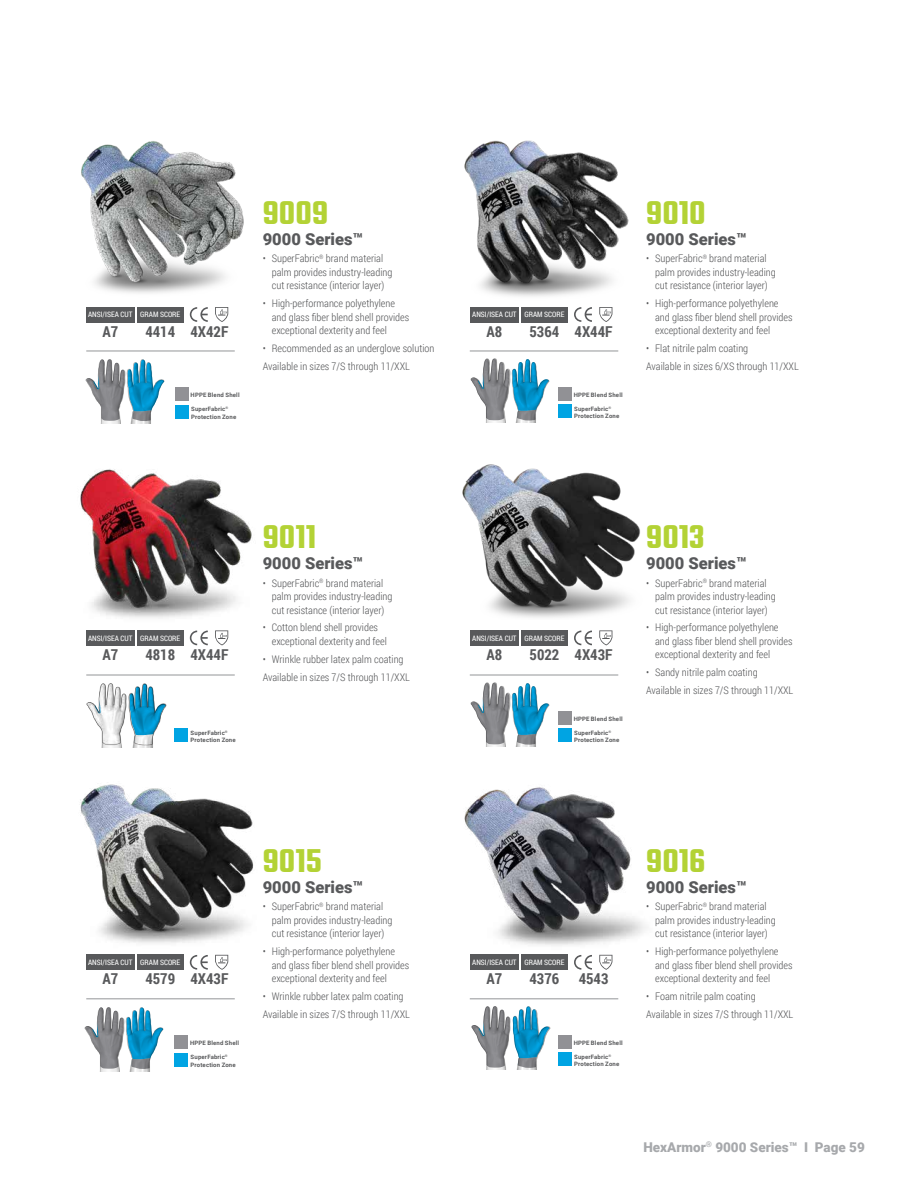
<style>
.page{position:relative;width:918px;height:1188px;background:#fff}
.page>*{position:absolute;margin:0;border:0;box-sizing:border-box;transform-origin:0 0}
.t1{font:600 36px "Teko";color:#b3d235}
.t2{font:900 16.5px "Roboto";color:#58595b}
.t3{font:700 15px "Roboto Condensed";color:#58595b}
.t4{font:900 13.5px "Roboto";color:#a7a9ac}
.t5{font:300 10.5px/13.5px "Roboto Condensed";color:#58595b}
.t6{font:7.5px "Roboto Condensed";color:#fff}
.t7{font:700 6px/7.5px "Roboto";letter-spacing:.025em;color:#58595b}
</style>
<div class="page">
<img style="left:86px;top:683px;width:40px;height:63px">
<img style="left:126px;top:683px;width:41px;height:63px">
<svg style="left:130px;top:684px;width:36px;height:60px"></svg>
<svg style="left:95px;top:700px;width:6px;height:14px"></svg>
<img style="left:85px;top:379px;width:36px;height:44px">
<img style="left:130px;top:380px;width:35px;height:43px">
<svg style="left:86px;top:359px;width:78px;height:62px"></svg>
<div style="left:175px;top:405px;width:13px;height:14px;background:#00a4e3"></div>
<div style="left:175px;top:387px;width:13px;height:14px;background:#919195"></div>
<img style="left:84px;top:1027px;width:36px;height:44px">
<img style="left:129px;top:1028px;width:35px;height:43px">
<svg style="left:85px;top:1007px;width:78px;height:62px"></svg>
<div style="left:174px;top:1053px;width:14px;height:13px;background:#00a4e3"></div>
<div style="left:174px;top:1035px;width:14px;height:14px;background:#919195"></div>
<img style="left:470px;top:358px;width:36px;height:65px">
<img style="left:515px;top:380px;width:35px;height:43px">
<svg style="left:471px;top:359px;width:78px;height:62px"></svg>
<div style="left:558px;top:404px;width:13px;height:14px;background:#00a4e3"></div>
<div style="left:558px;top:387px;width:13px;height:13px;background:#919195"></div>
<img style="left:486px;top:1068px;width:20px;height:2px">
<img style="left:516px;top:1026px;width:34px;height:44px">
<svg style="left:471px;top:1006px;width:78px;height:62px"></svg>
<div style="left:558px;top:1052px;width:13px;height:14px;background:#00a4e3"></div>
<div style="left:558px;top:1035px;width:13px;height:13px;background:#919195"></div>
<img style="left:470px;top:682px;width:36px;height:65px">
<img style="left:515px;top:704px;width:35px;height:43px">
<svg style="left:471px;top:683px;width:78px;height:62px"></svg>
<div style="left:558px;top:728px;width:13px;height:14px;background:#00a4e3"></div>
<div style="left:558px;top:711px;width:13px;height:14px;background:#919195"></div>
<div style="left:174px;top:728px;width:14px;height:14px;background:#00a4e3"></div>
<img style="left:81px;top:141px;width:163px;height:152px">
<img style="left:80px;top:469px;width:172px;height:149px">
<img style="left:464px;top:140px;width:165px;height:157px">
<img style="left:462px;top:464px;width:178px;height:154px">
<img style="left:80px;top:784px;width:174px;height:175px">
<img style="left:464px;top:787px;width:183px;height:176px">
<svg style="left:190px;top:307px;width:18px;height:15px"></svg>
<svg style="left:215px;top:307px;width:13px;height:15px"></svg>
<div style="left:86px;top:307px;width:49px;height:15px;background:#58595b"></div>
<div style="left:137px;top:307px;width:47px;height:15px;background:#58595b"></div>
<svg style="left:574px;top:307px;width:18px;height:15px"></svg>
<svg style="left:599px;top:307px;width:13px;height:15px"></svg>
<div style="left:470px;top:307px;width:49px;height:15px;background:#58595b"></div>
<div style="left:521px;top:307px;width:47px;height:15px;background:#58595b"></div>
<svg style="left:190px;top:631px;width:18px;height:14px"></svg>
<svg style="left:215px;top:630px;width:13px;height:15px"></svg>
<div style="left:86px;top:630px;width:49px;height:15px;background:#58595b"></div>
<div style="left:137px;top:630px;width:47px;height:15px;background:#58595b"></div>
<svg style="left:574px;top:631px;width:18px;height:14px"></svg>
<svg style="left:599px;top:630px;width:13px;height:15px"></svg>
<div style="left:470px;top:630px;width:49px;height:15px;background:#58595b"></div>
<div style="left:521px;top:630px;width:47px;height:15px;background:#58595b"></div>
<svg style="left:190px;top:955px;width:18px;height:15px"></svg>
<svg style="left:215px;top:955px;width:13px;height:15px"></svg>
<div style="left:86px;top:955px;width:49px;height:15px;background:#58595b"></div>
<div style="left:137px;top:955px;width:47px;height:15px;background:#58595b"></div>
<svg style="left:574px;top:955px;width:18px;height:15px"></svg>
<svg style="left:599px;top:955px;width:13px;height:15px"></svg>
<div style="left:470px;top:955px;width:49px;height:15px;background:#58595b"></div>
<div style="left:521px;top:955px;width:47px;height:15px;background:#58595b"></div>
<hr style="left:470px;top:351px;width:148px;height:1px;background:#939598">
<hr style="left:470px;top:675px;width:148px;height:1px;background:#939598">
<hr style="left:470px;top:999px;width:148px;height:1px;background:#939598">
<hr style="left:86px;top:675px;width:149px;height:1px;background:#939598">
<hr style="left:86px;top:999px;width:149px;height:1px;background:#939598">
<hr style="left:86px;top:351px;width:149px;height:1px;background:#939598">
<h1 class="t1" style="left:263px;top:190px;width:67px">9009</h1>
<h2 class="t2" style="left:263px;top:227px;width:102px">9000 Series™</h2>
<p class="t5" style="left:272px;top:252px;width:122px;text-indent:-9px">• SuperFabric<sup>®</sup> brand material palm provides industry-leading cut resistance (interior layer)</p>
<p class="t5" style="left:272px;top:296px;width:139px;text-indent:-9px">• High-performance polyethylene and glass fiber blend shell provides exceptional dexterity and feel</p>
<p class="t5" style="left:263px;top:339px;width:173px;line-height:17.9px">• Recommended as an underglove solution<br>Available in sizes 7/S through 11/XXL</p>
<p class="t6" style="left:88px;top:309px;width:94px">ANSI/ISEA CUT GRAM SCORE</p>
<h3 class="t3" style="left:102px;top:321px;width:17px">A7</h3>
<h3 class="t3" style="left:145px;top:321px;width:31px">4414</h3>
<h3 class="t3" style="left:575px;top:321px;width:40px">4X44F</h3>
<p class="t6" style="left:472px;top:309px;width:94px">ANSI/ISEA CUT GRAM SCORE</p>
<h3 class="t3" style="left:487px;top:321px;width:17px">A8</h3>
<h3 class="t3" style="left:530px;top:321px;width:31px">5364</h3>
<h3 class="t3" style="left:190px;top:321px;width:40px">4X42F</h3>
<p class="t7" style="left:191px;top:391px;width:50px">HPPE Blend Shell</p>
<p class="t7" style="left:191px;top:405px;width:47px">SuperFabric<sup>®<br></sup>Protection Zone</p>
<p class="t7" style="left:574px;top:391px;width:50px">HPPE Blend Shell</p>
<p class="t7" style="left:574px;top:405px;width:47px">SuperFabric<sup>®<br></sup>Protection Zone</p>
<h1 class="t1" style="left:646px;top:190px;width:61px">9010</h1>
<h2 class="t2" style="left:646px;top:227px;width:102px">9000 Series™</h2>
<p class="t5" style="left:655px;top:252px;width:122px;text-indent:-9px">• SuperFabric<sup>®</sup> brand material palm provides industry-leading cut resistance (interior layer)</p>
<p class="t5" style="left:655px;top:296px;width:139px;text-indent:-9px">• High-performance polyethylene and glass fiber blend shell provides exceptional dexterity and feel</p>
<p class="t5" style="left:646px;top:339px;width:154px;line-height:17.9px">• Flat nitrile palm coating<br>Available in sizes 6/XS through 11/XXL</p>
<h1 class="t1" style="left:263px;top:515px;width:55px">9011</h1>
<h2 class="t2" style="left:263px;top:551px;width:102px">9000 Series™</h2>
<p class="t5" style="left:272px;top:576px;width:122px;text-indent:-9px">• SuperFabric<sup>®</sup> brand material palm provides industry-leading cut resistance (interior layer)</p>
<p class="t5" style="left:272px;top:621px;width:117px;text-indent:-9px">• Cotton blend shell provides exceptional dexterity and feel</p>
<p class="t5" style="left:263px;top:650px;width:149px;line-height:17.9px">• Wrinkle rubber latex palm coating<br>Available in sizes 7/S through 11/XXL</p>
<p class="t6" style="left:88px;top:633px;width:94px">ANSI/ISEA CUT GRAM SCORE</p>
<h3 class="t3" style="left:102px;top:644px;width:17px">A7</h3>
<h3 class="t3" style="left:145px;top:644px;width:31px">4818</h3>
<h3 class="t3" style="left:575px;top:644px;width:40px">4X43F</h3>
<p class="t6" style="left:472px;top:633px;width:94px">ANSI/ISEA CUT GRAM SCORE</p>
<h3 class="t3" style="left:487px;top:644px;width:17px">A8</h3>
<h3 class="t3" style="left:530px;top:644px;width:31px">5022</h3>
<h3 class="t3" style="left:190px;top:644px;width:40px">4X44F</h3>
<p class="t7" style="left:191px;top:729px;width:47px">SuperFabric<sup>®<br></sup>Protection Zone</p>
<p class="t7" style="left:574px;top:715px;width:50px">HPPE Blend Shell</p>
<p class="t7" style="left:574px;top:729px;width:47px">SuperFabric<sup>®<br></sup>Protection Zone</p>
<h1 class="t1" style="left:646px;top:515px;width:60px">9013</h1>
<h2 class="t2" style="left:646px;top:551px;width:102px">9000 Series™</h2>
<p class="t5" style="left:655px;top:576px;width:122px;text-indent:-9px">• SuperFabric<sup>®</sup> brand material palm provides industry-leading cut resistance (interior layer)</p>
<p class="t5" style="left:655px;top:621px;width:139px;text-indent:-9px">• High-performance polyethylene and glass fiber blend shell provides exceptional dexterity and feel</p>
<p class="t5" style="left:646px;top:663px;width:149px;line-height:17.9px">• Sandy nitrile palm coating<br>Available in sizes 7/S through 11/XXL</p>
<h1 class="t1" style="left:263px;top:839px;width:61px">9015</h1>
<h2 class="t2" style="left:263px;top:875px;width:102px">9000 Series™</h2>
<p class="t5" style="left:272px;top:900px;width:122px;text-indent:-9px">• SuperFabric<sup>®</sup> brand material palm provides industry-leading cut resistance (interior layer)</p>
<p class="t5" style="left:272px;top:944px;width:139px;text-indent:-9px">• High-performance polyethylene and glass fiber blend shell provides exceptional dexterity and feel</p>
<p class="t5" style="left:263px;top:987px;width:149px;line-height:17.9px">• Wrinkle rubber latex palm coating<br>Available in sizes 7/S through 11/XXL</p>
<p class="t6" style="left:88px;top:957px;width:94px">ANSI/ISEA CUT GRAM SCORE</p>
<h3 class="t3" style="left:102px;top:968px;width:17px">A7</h3>
<h3 class="t3" style="left:145px;top:968px;width:31px">4579</h3>
<h3 class="t3" style="left:579px;top:968px;width:31px">4543</h3>
<p class="t6" style="left:472px;top:957px;width:94px">ANSI/ISEA CUT GRAM SCORE</p>
<h3 class="t3" style="left:487px;top:968px;width:17px">A7</h3>
<h3 class="t3" style="left:530px;top:968px;width:31px">4376</h3>
<h3 class="t3" style="left:190px;top:968px;width:40px">4X43F</h3>
<p class="t7" style="left:190px;top:1039px;width:50px">HPPE Blend Shell</p>
<p class="t7" style="left:191px;top:1053px;width:47px">SuperFabric<sup>®<br></sup>Protection Zone</p>
<p class="t7" style="left:574px;top:1039px;width:50px">HPPE Blend Shell</p>
<p class="t7" style="left:574px;top:1052px;width:47px">SuperFabric<sup>®<br></sup>Protection Zone</p>
<h1 class="t1" style="left:646px;top:839px;width:61px">9016</h1>
<h2 class="t2" style="left:646px;top:875px;width:102px">9000 Series™</h2>
<p class="t5" style="left:655px;top:900px;width:122px;text-indent:-9px">• SuperFabric<sup>®</sup> brand material palm provides industry-leading cut resistance (interior layer)</p>
<p class="t5" style="left:655px;top:944px;width:139px;text-indent:-9px">• High-performance polyethylene and glass fiber blend shell provides exceptional dexterity and feel</p>
<p class="t5" style="left:646px;top:987px;width:149px;line-height:17.9px">• Foam nitrile palm coating<br>Available in sizes 7/S through 11/XXL</p>
<p class="t4" style="left:643px;top:1138px;width:223px">HexArmor<sup>®</sup> 9000 Series™ I Page 59</p>
</div>
